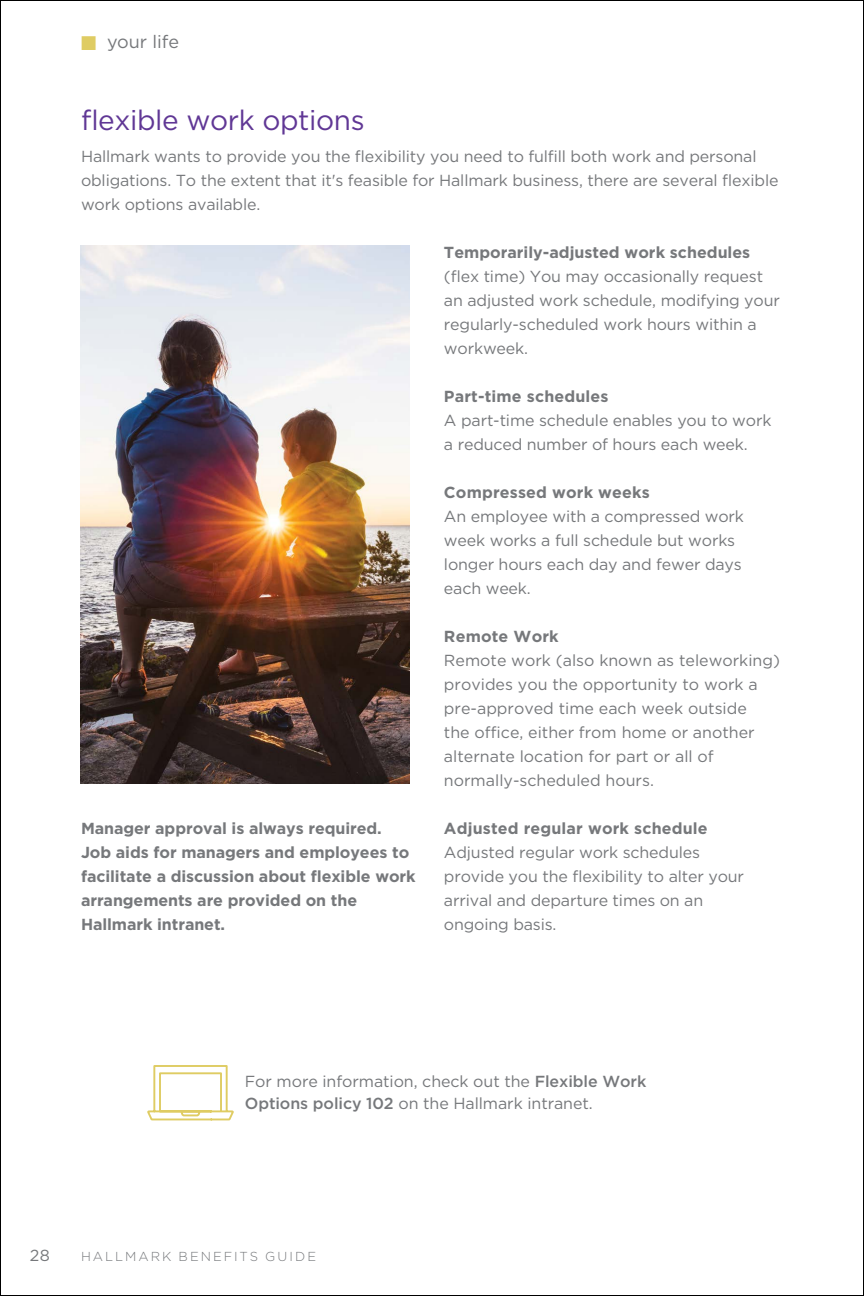
<style>
.page{position:relative;width:864px;height:1296px;background:#fff}
.page>*{position:absolute;margin:0;border:0;box-sizing:border-box;transform-origin:0 0}
.t1{font:28px "Gotham";letter-spacing:-.015em;color:#603795}
.t2{font:18px "Gotham";color:#76787b}
.t3{font:16px/24px "Gotham";letter-spacing:-.01em;color:#76787b}
.t4{font:700 16px/24px "Gotham";letter-spacing:-.005em;color:#76787b}
.t5{font:300 13px "Gotham";letter-spacing:.155em;color:#76787b}
.s1{color:#dfcc63}
.s2{font-weight:500}
</style>
<div class="page">
<svg style="left:147px;top:1065px;width:87px;height:56px"></svg>
<img style="left:80px;top:245px;width:329px;height:538px">
<p class="t2" style="left:81px;top:30px;width:100px"><span class="s1">■</span> your life</p>
<h1 class="t1" style="left:81px;top:103px;width:285px">flexible work options</h1>
<p class="t3" style="left:81px;top:144px;width:699px">Hallmark wants to provide you the flexibility you need to fulfill both work and personal obligations. To the extent that it's feasible for Hallmark business, there are several flexible work options available.</p>
<p class="t4" style="left:81px;top:816px;width:336px">Manager approval is always required.<br>Job aids for managers and employees to facilitate a discussion about flexible work arrangements are provided on the Hallmark intranet.</p>
<p class="t4" style="left:444px;top:240px;width:308px">Temporarily-adjusted work schedules</p>
<p class="t3" style="left:444px;top:264px;width:337px">(flex time) You may occasionally request an adjusted work schedule, modifying your regularly-scheduled work hours within a workweek.</p>
<p class="t4" style="left:444px;top:384px;width:166px">Part-time schedules</p>
<p class="t3" style="left:444px;top:408px;width:329px">A part-time schedule enables you to work a reduced number of hours each week.</p>
<p class="t4" style="left:444px;top:480px;width:207px">Compressed work weeks</p>
<p class="t3" style="left:444px;top:504px;width:302px">An employee with a compressed work week works a full schedule but works longer hours each day and fewer days each week.</p>
<p class="t4" style="left:444px;top:624px;width:116px">Remote Work</p>
<p class="t3" style="left:444px;top:648px;width:338px">Remote work (also known as teleworking) provides you the opportunity to work a pre-approved time each week outside<br>the office, either from home or another alternate location for part or all of normally-scheduled hours.</p>
<p class="t4" style="left:444px;top:816px;width:265px">Adjusted regular work schedule</p>
<p class="t3" style="left:444px;top:840px;width:302px">Adjusted regular work schedules provide you the flexibility to alter your arrival and departure times on an ongoing basis.</p>
<p class="t3" style="left:245px;top:1070px;width:403px;line-height:22px">For more information, check out the <span class="s2">Flexible Work<br>Options policy 102</span> on the Hallmark intranet.</p>
<p class="t3" style="left:30px;top:1243px;width:22px">28</p>
<p class="t5" style="left:81px;top:1248px;width:237px">HALLMARK BENEFITS GUIDE</p>
</div>
